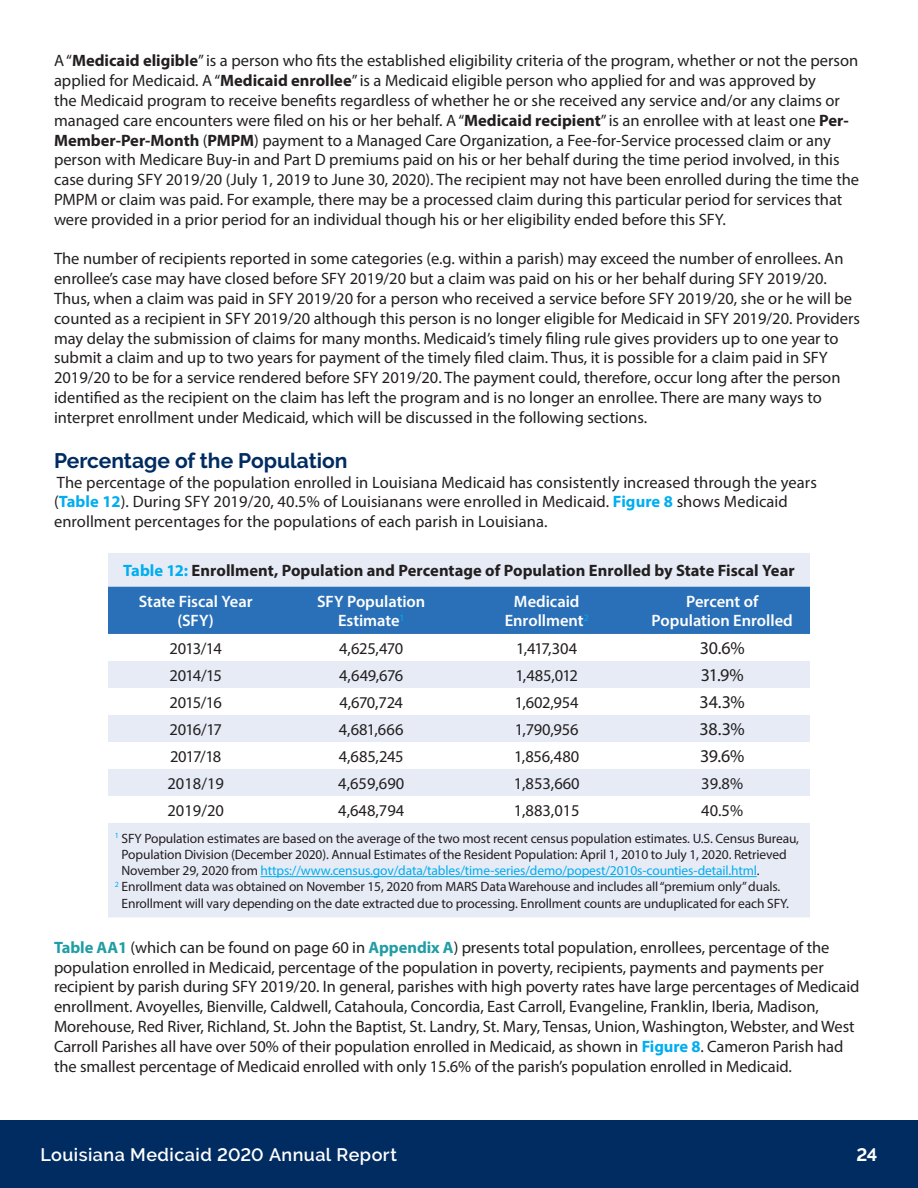
<style>
.page{position:relative;width:918px;height:1188px;background:#fff}
.page>*{position:absolute;margin:0;border:0;box-sizing:border-box;transform-origin:0 0}
.t1{font:700 21px "Raleway";color:#002c62}
.t2{font:600 18px "Raleway";letter-spacing:.025em;color:#fff}
.t3{font:18px "Myriad Pro";color:#231f20}
.t4{font:700 18px "Raleway";color:#fff}
.t5{font:16.5px/19.8px "Myriad Pro";color:#231f20}
.t6{font:600 16.5px "Myriad Pro";letter-spacing:-.005em;color:#fff}
.t7{font:700 16.5px "Myriad Pro";color:#231f20}
.t8{font:13.5px/16.2px "Myriad Pro";letter-spacing:-.01em;color:#231f20}
.s1{font-weight:700}
.s2{font-weight:700;color:#00aeef}
.s3{color:#00aeef}
.s4{font-weight:700;color:#219da5}
</style>
<div class="page">
<div style="left:0;top:1120px;width:918px;height:68px;background:#002c62"></div>
<div style="left:108px;top:553px;width:702px;height:364px;background:#e6ebf6"></div>
<div style="left:108px;top:587px;width:702px;height:47px;background:#2a70b8"></div>
<svg style="left:108px;top:634px;width:702px;height:189px"></svg>
<hr style="left:261px;top:876px;width:496px;height:1px;background:#00aeef">
<p class="t5" style="left:54px;top:51px;width:807px">A “<span class="s1">Medicaid eligible</span>” is a person who fits the established eligibility criteria of the program, whether or not the person applied for Medicaid. A “<span class="s1">Medicaid enrollee</span>” is a Medicaid eligible person who applied for and was approved by<br>the Medicaid program to receive benefits regardless of whether he or she received any service and/or any claims or managed care encounters were filed on his or her behalf. A “<span class="s1">Medicaid recipient</span>” is an enrollee with at least one <span class="s1">Per-Member-Per-Month</span> (<span class="s1">PMPM</span>) payment to a Managed Care Organization, a Fee-for-Service processed claim or any person with Medicare Buy-in and Part D premiums paid on his or her behalf during the time period involved, in this case during SFY 2019/20 (July 1, 2019 to June 30, 2020). The recipient may not have been enrolled during the time the PMPM or claim was paid. For example, there may be a processed claim during this particular period for services that were provided in a prior period for an individual though his or her eligibility ended before this SFY.</p>
<p class="t5" style="left:54px;top:249px;width:808px">The number of recipients reported in some categories (e.g. within a parish) may exceed the number of enrollees. An enrollee’s case may have closed before SFY 2019/20 but a claim was paid on his or her behalf during SFY 2019/20.<br>Thus, when a claim was paid in SFY 2019/20 for a person who received a service before SFY 2019/20, she or he will be counted as a recipient in SFY 2019/20 although this person is no longer eligible for Medicaid in SFY 2019/20. Providers may delay the submission of claims for many months. Medicaid’s timely filing rule gives providers up to one year to submit a claim and up to two years for payment of the timely filed claim. Thus, it is possible for a claim paid in SFY 2019/20 to be for a service rendered before SFY 2019/20. The payment could, therefore, occur long after the person identified as the recipient on the claim has left the program and is no longer an enrollee. There are many ways to interpret enrollment under Medicaid, which will be discussed in the following sections.</p>
<p class="t1" style="left:54px;top:448px;width:295px">Percentage of the Population</p>
<p class="t5" style="left:54px;top:472px;width:765px">The percentage of the population enrolled in Louisiana Medicaid has consistently increased through the years (<span class="s2">Table 12</span>). During SFY 2019/20, 40.5% of Louisianans were enrolled in Medicaid. <span class="s2">Figure 8</span> shows Medicaid enrollment percentages for the populations of each parish in Louisiana.</p>
<p class="t7" style="left:123px;top:560px;width:673px"><span class="s3">Table 12:</span> Enrollment, Population and Percentage of Population Enrolled by State Fiscal Year</p>
<p class="t6" style="left:139px;top:591px;width:115px">State Fiscal Year</p>
<p class="t6" style="left:178px;top:610px;width:38px">(SFY)</p>
<p class="t6" style="left:686px;top:591px;width:74px">Percent of</p>
<p class="t6" style="left:652px;top:610px;width:143px">Population Enrolled</p>
<p class="t6" style="left:317px;top:591px;width:110px">SFY Population</p>
<p class="t6" style="left:338px;top:610px;width:68px">Estimate<sup>1</sup></p>
<p class="t6" style="left:514px;top:591px;width:67px">Medicaid</p>
<p class="t6" style="left:505px;top:610px;width:86px">Enrollment<sup>2</sup></p>
<p class="t5" style="left:170px;top:638px;width:54px">2013/14</p>
<p class="t5" style="left:339px;top:638px;width:65px">4,625,470</p>
<p class="t5" style="left:516px;top:638px;width:63px">1,417,304</p>
<p class="t3" style="left:700px;top:637px;width:46px">30.6%</p>
<p class="t5" style="left:169px;top:665px;width:54px">2014/15</p>
<p class="t5" style="left:339px;top:665px;width:65px">4,649,676</p>
<p class="t5" style="left:515px;top:665px;width:64px">1,485,012</p>
<p class="t3" style="left:701px;top:664px;width:45px">31.9%</p>
<p class="t5" style="left:170px;top:692px;width:54px">2015/16</p>
<p class="t5" style="left:339px;top:692px;width:65px">4,670,724</p>
<p class="t5" style="left:515px;top:692px;width:65px">1,602,954</p>
<p class="t3" style="left:700px;top:691px;width:47px">34.3%</p>
<p class="t5" style="left:170px;top:719px;width:54px">2016/17</p>
<p class="t5" style="left:339px;top:719px;width:66px">4,681,666</p>
<p class="t5" style="left:515px;top:719px;width:65px">1,790,956</p>
<p class="t3" style="left:700px;top:718px;width:47px">38.3%</p>
<p class="t5" style="left:170px;top:746px;width:53px">2017/18</p>
<p class="t5" style="left:339px;top:746px;width:66px">4,685,245</p>
<p class="t5" style="left:514px;top:746px;width:67px">1,856,480</p>
<p class="t3" style="left:700px;top:745px;width:46px">39.6%</p>
<p class="t5" style="left:168px;top:773px;width:58px">2018/19</p>
<p class="t5" style="left:338px;top:773px;width:68px">4,659,690</p>
<p class="t5" style="left:514px;top:773px;width:68px">1,853,660</p>
<p class="t5" style="left:701px;top:773px;width:43px">39.8%</p>
<p class="t5" style="left:168px;top:800px;width:58px">2019/20</p>
<p class="t5" style="left:338px;top:800px;width:68px">4,648,794</p>
<p class="t5" style="left:514px;top:800px;width:68px">1,883,015</p>
<p class="t5" style="left:701px;top:800px;width:43px">40.5%</p>
<p class="t8" style="left:122px;top:830px;width:679px;text-indent:-7px"><sup>1</sup> SFY Population estimates are based on the average of the two most recent census population estimates. U.S. Census Bureau,<br>Population Division (December 2020). Annual Estimates of the Resident Population: April 1, 2010 to July 1, 2020. Retrieved<br>November 29, 2020 from <span class="s3">https://www.census.gov/data/tables/time-series/demo/popest/2010s-counties-detail.html</span>.</p>
<p class="t8" style="left:122px;top:879px;width:669px;text-indent:-7px"><sup>2</sup> Enrollment data was obtained on November 15, 2020 from MARS Data Warehouse and includes all “premium only” duals.<br>Enrollment will vary depending on the date extracted due to processing. Enrollment counts are unduplicated for each SFY.</p>
<p class="t5" style="left:54px;top:937px;width:807px"><span class="s4">Table AA1</span> (which can be found on page 60 in <span class="s4">Appendix A</span>) presents total population, enrollees, percentage of the population enrolled in Medicaid, percentage of the population in poverty, recipients, payments and payments per recipient by parish during SFY 2019/20. In general, parishes with high poverty rates have large percentages of Medicaid enrollment. Avoyelles, Bienville, Caldwell, Catahoula, Concordia, East Carroll, Evangeline, Franklin, Iberia, Madison, Morehouse, Red River, Richland, St. John the Baptist, St. Landry, St. Mary, Tensas, Union, Washington, Webster, and West Carroll Parishes all have over 50% of their population enrolled in Medicaid, as shown in <span class="s2">Figure 8</span>. Cameron Parish had the smallest percentage of Medicaid enrolled with only 15.6% of the parish’s population enrolled in Medicaid.</p>
<p class="t2" style="left:40px;top:1145px;width:358px">Louisiana Medicaid 2020 Annual Report</p>
<p class="t4" style="left:856px;top:1145px;width:23px">24</p>
</div>
